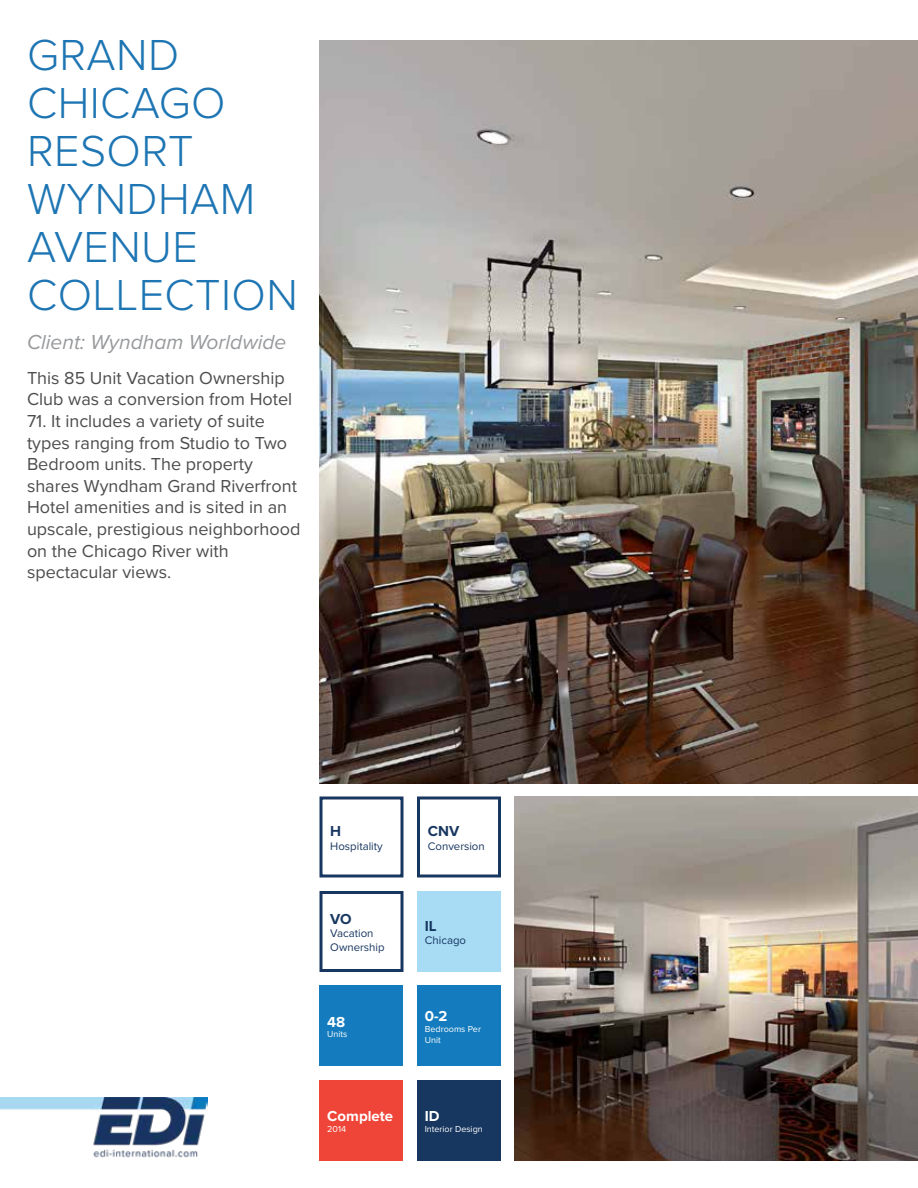
<style>
.page{position:relative;width:918px;height:1188px;background:#fff}
.page>*{position:absolute;margin:0;border:0;box-sizing:border-box;transform-origin:0 0}
.t1{font:300 45px/48px "Proxima Nova";letter-spacing:.01em;color:#1d75b3}
.t2{font:italic 21px "Proxima Nova";color:#97999c}
.t3{font:18px/21.6px "Proxima Nova";color:#4d4d4f}
.t4{font:700 15px "Proxima Nova";color:#fff}
.t5{font:700 15px "Proxima Nova";color:#183760}
.t6{font:11.4px/13.6px "Proxima Nova";color:#183760}
.t7{font:9px/10.8px "Proxima Nova";color:#fff}
</style>
<div class="page">
<div style="left:320px;top:796px;width:84px;height:82px;border:3px solid #183760"></div>
<div style="left:320px;top:986px;width:84px;height:80px;background:#147cbe"></div>
<div style="left:320px;top:891px;width:84px;height:81px;border:3px solid #183760"></div>
<div style="left:417px;top:796px;width:84px;height:82px;border:3px solid #183760"></div>
<div style="left:417px;top:986px;width:84px;height:80px;background:#147cbe"></div>
<div style="left:417px;top:891px;width:84px;height:81px;background:#a8dcf5"></div>
<div style="left:417px;top:1080px;width:84px;height:81px;background:#183760"></div>
<div style="left:320px;top:1080px;width:84px;height:81px;background:#ef4539"></div>
<img style="left:0;top:1097px;width:208px;height:61px">
<img style="left:320px;top:40px;width:598px;height:743px">
<img style="left:514px;top:797px;width:404px;height:364px">
<h1 class="t1" style="left:27px;top:29px;width:272px">GRAND<br>CHICAGO<br>RESORT<br>WYNDHAM<br>AVENUE<br>COLLECTION</h1>
<p class="t2" style="left:27px;top:326px;width:261px">Client: Wyndham Worldwide</p>
<p class="t3" style="left:27px;top:366px;width:267px">This 85 Unit Vacation Ownership<br>Club was a conversion from Hotel</p>
<p class="t3" style="left:27px;top:409px;width:275px">71. It includes a variety of suite types ranging from Studio to Two<br>Bedroom units. The property shares Wyndham Grand Riverfront<br>Hotel amenities and is sited in an upscale, prestigious neighborhood on the Chicago River with spectacular views.</p>
<p class="t5" style="left:330px;top:820px;width:12px">H</p>
<p class="t6" style="left:330px;top:839px;width:54px">Hospitality</p>
<p class="t5" style="left:428px;top:820px;width:33px">CNV</p>
<p class="t6" style="left:428px;top:839px;width:58px">Conversion</p>
<p class="t5" style="left:330px;top:908px;width:23px">VO</p>
<p class="t6" style="left:330px;top:926px;width:56px">Vacation<br>Ownership</p>
<p class="t5" style="left:425px;top:914px;width:13px">IL</p>
<p class="t6" style="left:425px;top:933px;width:43px">Chicago</p>
<p class="t4" style="left:327px;top:1010px;width:20px">48</p>
<p class="t7" style="left:327px;top:1029px;width:22px">Units</p>
<p class="t4" style="left:425px;top:1005px;width:24px">0-2</p>
<p class="t7" style="left:425px;top:1023px;width:58px">Bedrooms Per<br>Unit</p>
<p class="t4" style="left:327px;top:1105px;width:67px">Complete</p>
<p class="t7" style="left:327px;top:1123px;width:20px">2014</p>
<p class="t4" style="left:425px;top:1105px;width:16px">ID</p>
<p class="t7" style="left:425px;top:1123px;width:59px">Interior Design</p>
</div>
